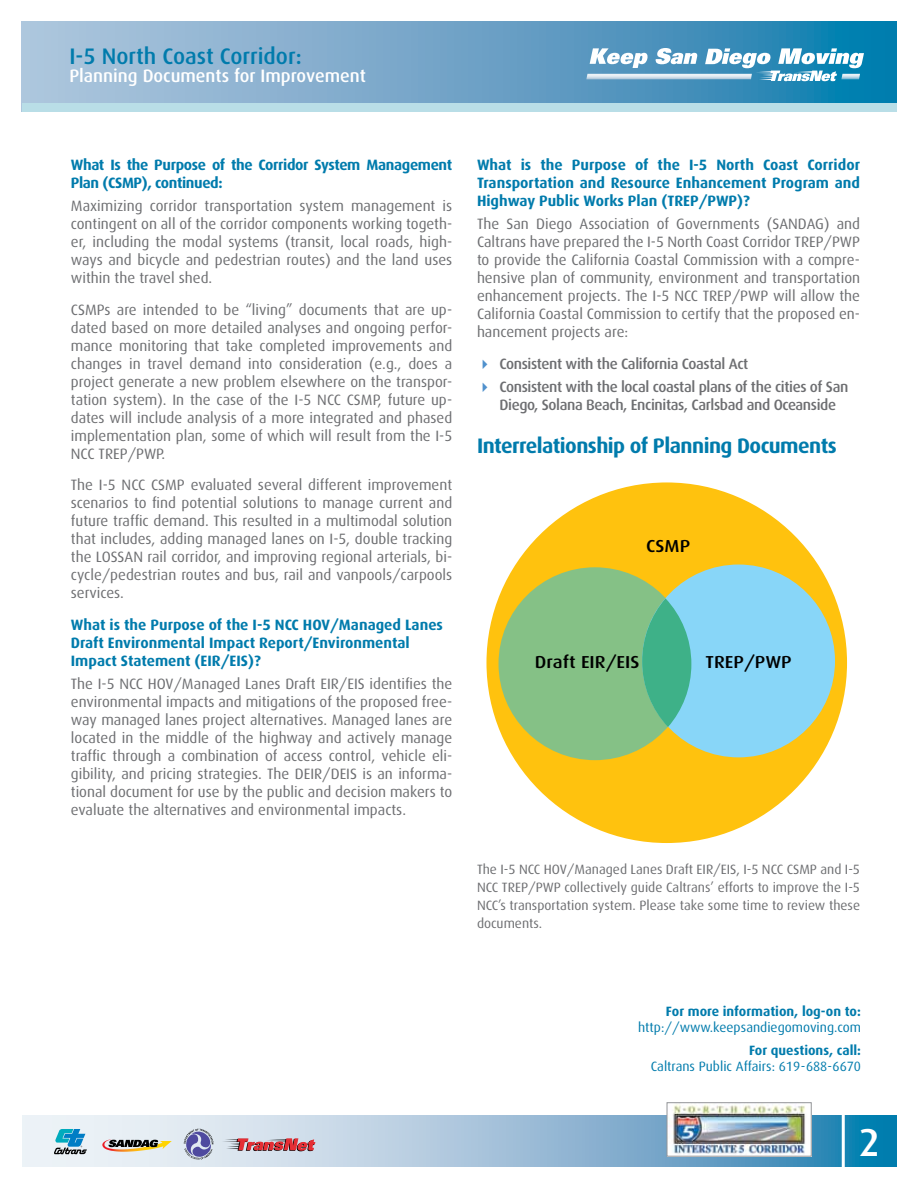
<style>
.page{position:relative;width:918px;height:1188px;background:#fff}
.page>*{position:absolute;margin:0;border:0;box-sizing:border-box;transform-origin:0 0}
.t1{font:500 39px "Dax";color:#fff}
.t2{font:500 22.5px "Dax";color:#007bac}
.t3{font:700 21px "Dax";letter-spacing:-.025em;color:#007bac}
.t4{font:500 18px "Dax";color:#fff}
.t5{font:500 17.4px "Dax";color:#000;scale:1.1 1}
.t6{font:15px/18px "Dax";color:#6d6e71;text-align:justify}
.t7{font:700 15px/18px "Dax";color:#007bac;text-align:justify}
.t8{font:500 15px/23.4px "Dax";letter-spacing:-.025em;color:#6d6e71}
.t9{font:700 15px/18px "Dax";letter-spacing:-.025em;color:#007bac}
.t10{font:13.5px/18px "Dax";color:#6d6e71;text-align:justify}
.t11{font:13.5px "Dax";color:#007bac}
.t12{font:700 13.5px "Dax";color:#007bac}
</style>
<div class="page">
<svg style="left:22px;top:1116px;width:875px;height:50px;background:#a3c4db"></svg>
<img style="left:669px;top:1104px;width:141px;height:50px">
<div style="left:667px;top:1102px;width:145px;height:54px;border:1px solid #939598"></div>
<hr style="left:842px;top:1112px;width:3px;height:62px;background:#fff">
<svg style="left:54px;top:1129px;width:33px;height:25px"></svg>
<svg style="left:102px;top:1139px;width:70px;height:13px"></svg>
<svg style="left:184px;top:1129px;width:30px;height:31px"></svg>
<svg style="left:222px;top:1138px;width:93px;height:13px"></svg>
<svg style="left:22px;top:22px;width:874px;height:82px;background:#70a6c8"></svg>
<div style="left:22px;top:104px;width:874px;height:8px;background:#b9dee7"></div>
<svg style="left:586px;top:48px;width:278px;height:33px"></svg>
<div style="left:486px;top:482px;width:361px;height:361px;background:#ffc20e;border-radius:50%"></div>
<div style="left:499px;top:567px;width:192px;height:193px;background:#85c186;border-radius:50%"></div>
<div style="left:642px;top:565px;width:193px;height:192px;background:#88d6f8;border-radius:50%"></div>
<div style="left:642px;top:598px;width:49px;height:129px;background:#3eb188;border-radius:50%"></div>
<h2 class="t2" style="left:69px;top:44px;width:234px">I-5 North Coast Corridor:</h2>
<p class="t4" style="left:69px;top:66px;width:298px">Planning Documents for Improvement</p>
<p class="t9" style="left:71px;top:156px;width:383px">What Is the Purpose of the Corridor System Management<br>Plan (CSMP), continued:</p>
<p class="t6" style="left:71px;top:197px;width:383px">Maximizing corridor transportation system management is contingent on all of the corridor components working togeth&shy;er, including the modal systems (transit, local roads, high&shy;ways and bicycle and pedestrian routes) and the land uses within the travel shed.</p>
<p class="t6" style="left:71px;top:301px;width:383px">CSMPs are intended to be “living” documents that are up&shy;dated based on more detailed analyses and ongoing perfor&shy;mance monitoring that take completed improvements and changes in travel demand into consideration (e.g., does a project generate a new problem elsewhere on the transpor&shy;tation system). In the case of the I-5 NCC CSMP, future up&shy;dates will include analysis of a more integrated and phased implementation plan, some of which will result from the I-5<br>NCC TREP/PWP.</p>
<p class="t6" style="left:71px;top:476px;width:383px">The I-5 NCC CSMP evaluated several different improvement scenarios to find potential solutions to manage current and future traffic demand. This resulted in a multimodal solution that includes, adding managed lanes on I-5, double tracking the LOSSAN rail corridor, and improving regional arterials, bi&shy;cycle/pedestrian routes and bus, rail and vanpools/carpools services.</p>
<p class="t7" style="left:71px;top:615px;width:374px;text-align:left">What is the Purpose of the I-5 NCC HOV/Managed Lanes<br>Draft Environmental Impact Report/Environmental<br>Impact Statement (EIR/EIS)?</p>
<p class="t6" style="left:71px;top:675px;width:383px">The I-5 NCC HOV/Managed Lanes Draft EIR/EIS identifies the environmental impacts and mitigations of the proposed free&shy;way managed lanes project alternatives. Managed lanes are located in the middle of the highway and actively manage traffic through a combination of access control, vehicle eli&shy;gibility, and pricing strategies. The DEIR/DEIS is an informa&shy;tional document for use by the public and decision makers to evaluate the alternatives and environmental impacts.</p>
<p class="t7" style="left:477px;top:156px;width:385px">What is the Purpose of the I-5 North Coast Corridor Transportation and Resource Enhancement Program and Highway Public Works Plan (TREP/PWP)?</p>
<p class="t6" style="left:477px;top:215px;width:385px">The San Diego Association of Governments (SANDAG) and Caltrans have prepared the I-5 North Coast Corridor TREP/PWP to provide the California Coastal Commission with a compre&shy;hensive plan of community, environment and transportation enhancement projects. The I-5 NCC TREP/PWP will allow the California Coastal Commission to certify that the proposed en&shy;hancement projects are:</p>
<p class="t8" style="left:500px;top:352px;width:350px">Consistent with the California Coastal Act<br>Consistent with the local coastal plans of the cities of San</p>
<p class="t8" style="left:500px;top:393px;width:338px">Diego, Solana Beach, Encinitas, Carlsbad and Oceanside</p>
<h3 class="t3" style="left:477px;top:434px;width:361px">Interrelationship of Planning Documents</h3>
<p class="t5" style="left:646px;top:537px;width:41px">CSMP</p>
<p class="t5" style="left:535px;top:652px;width:97px">Draft EIR/EIS</p>
<p class="t5" style="left:706px;top:652px;width:80px">TREP/PWP</p>
<p class="t10" style="left:477px;top:861px;width:385px">The I-5 NCC HOV/Managed Lanes Draft EIR/EIS, I-5 NCC CSMP and I-5<br>NCC TREP/PWP collectively guide Caltrans’ efforts to improve the I-5<br>NCC’s transportation system. Please take some time to review these documents.</p>
<p class="t12" style="left:666px;top:1004px;width:197px">For more information, log-on to:</p>
<p class="t11" style="left:638px;top:1020px;width:225px">http://www.keepsandiegomoving.com</p>
<p class="t12" style="left:749px;top:1043px;width:114px">For questions, call:</p>
<p class="t11" style="left:651px;top:1059px;width:212px">Caltrans Public Affairs: 619-688-6670</p>
<h1 class="t1" style="left:859px;top:1121px;width:23px">2</h1>
</div>
